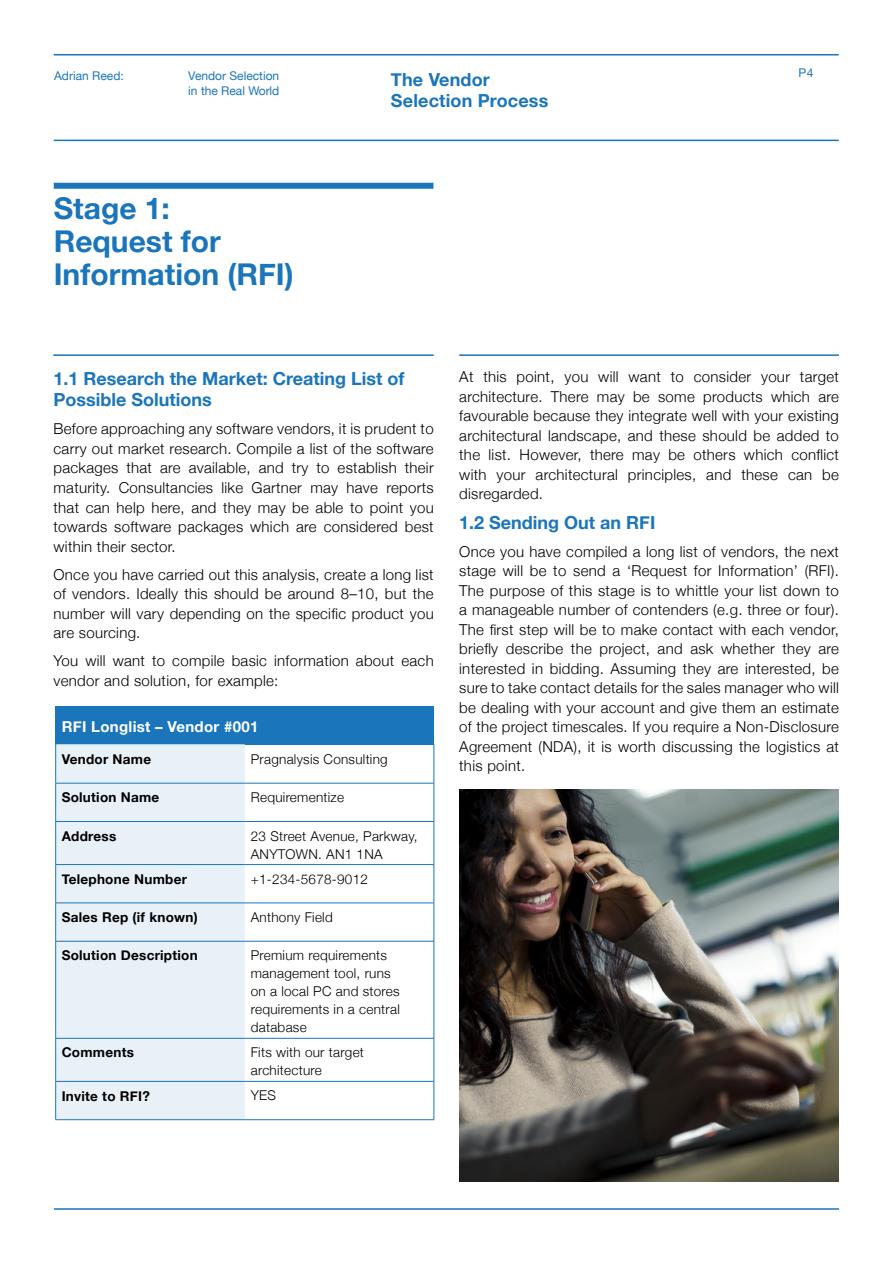
<style>
.page{position:relative;width:893px;height:1263px;background:#fff}
.page>*{position:absolute;margin:0;border:0;box-sizing:border-box;transform-origin:0 0}
.t1{font:700 30px/33px "Helvetica Neue";color:#1b75bb}
.H3___Helvetica_Neue{font:700 18px/21px "Helvetica Neue";color:#1b75bb}
.Body_text___Helvetic{font:300 15px/19.5px "Helvetica Neue";letter-spacing:.02em;color:#000;text-align:justify}
.H1__White____Helveti{font:700 15px "Helvetica Neue";letter-spacing:.02em;color:#fff}
.Body_text___heleveti{font:300 13.5px/18px "Helvetica Neue";letter-spacing:.02em;color:#000}
.H2___Helvetica_Neue{font:700 13.5px "Helvetica Neue";letter-spacing:.02em;color:#000}
.Folio__blue____Helve{font:12px "Helvetica Neue";color:#1b75bb}
</style>
<div class="page">
<hr style="left:54px;top:1208px;width:785px;height:2px;background:#1b75bb">
<hr style="left:54px;top:54px;width:785px;height:2px;background:#1b75bb">
<hr style="left:54px;top:140px;width:785px;height:1px;background:#1b75bb">
<hr style="left:53px;top:354px;width:381px;height:2px;background:#1b75bb">
<hr style="left:459px;top:354px;width:380px;height:2px;background:#1b75bb">
<div style="left:54px;top:183px;width:379px;height:6px;background:#1b75bb"></div>
<div style="left:56px;top:706px;width:378px;height:38px;background:#1b75bb"></div>
<div style="left:56px;top:744px;width:189px;height:375px;background:#e8f1f8"></div>
<hr style="left:55px;top:744px;width:1px;height:39px;background:#1b75bb">
<hr style="left:434px;top:744px;width:1px;height:39px;background:#1b75bb">
<hr style="left:56px;top:783px;width:189px;height:1px;background:#1b75bb">
<hr style="left:55px;top:783px;width:1px;height:38px;background:#1b75bb">
<hr style="left:245px;top:783px;width:189px;height:1px;background:#1b75bb">
<hr style="left:434px;top:783px;width:1px;height:38px;background:#1b75bb">
<hr style="left:56px;top:821px;width:189px;height:1px;background:#1b75bb">
<hr style="left:55px;top:822px;width:1px;height:42px;background:#1b75bb">
<hr style="left:245px;top:821px;width:189px;height:1px;background:#1b75bb">
<hr style="left:434px;top:822px;width:1px;height:42px;background:#1b75bb">
<hr style="left:56px;top:864px;width:189px;height:1px;background:#1b75bb">
<hr style="left:55px;top:865px;width:1px;height:38px;background:#1b75bb">
<hr style="left:245px;top:864px;width:189px;height:1px;background:#1b75bb">
<hr style="left:434px;top:865px;width:1px;height:38px;background:#1b75bb">
<hr style="left:56px;top:903px;width:189px;height:1px;background:#1b75bb">
<hr style="left:55px;top:903px;width:1px;height:38px;background:#1b75bb">
<hr style="left:245px;top:903px;width:189px;height:1px;background:#1b75bb">
<hr style="left:434px;top:903px;width:1px;height:38px;background:#1b75bb">
<hr style="left:56px;top:941px;width:189px;height:1px;background:#1b75bb">
<hr style="left:55px;top:941px;width:1px;height:97px;background:#1b75bb">
<hr style="left:245px;top:941px;width:189px;height:1px;background:#1b75bb">
<hr style="left:434px;top:941px;width:1px;height:97px;background:#1b75bb">
<hr style="left:56px;top:1038px;width:189px;height:1px;background:#1b75bb">
<hr style="left:55px;top:1038px;width:1px;height:43px;background:#1b75bb">
<hr style="left:245px;top:1038px;width:189px;height:1px;background:#1b75bb">
<hr style="left:434px;top:1038px;width:1px;height:43px;background:#1b75bb">
<hr style="left:56px;top:1081px;width:189px;height:1px;background:#1b75bb">
<hr style="left:55px;top:1081px;width:1px;height:38px;background:#1b75bb">
<hr style="left:245px;top:1081px;width:189px;height:1px;background:#1b75bb">
<hr style="left:434px;top:1081px;width:1px;height:38px;background:#1b75bb">
<hr style="left:56px;top:1119px;width:189px;height:1px;background:#1b75bb">
<hr style="left:245px;top:1119px;width:189px;height:1px;background:#1b75bb">
<img style="left:459px;top:790px;width:380px;height:392px">
<p class="Folio__blue____Helve" style="left:54px;top:67px;width:71px">Adrian Reed:</p>
<p class="Folio__blue____Helve" style="left:188px;top:67px;width:92px">Vendor Selection</p>
<p class="Folio__blue____Helve" style="left:798px;top:64px;width:17px">P4</p>
<p class="Folio__blue____Helve" style="left:188px;top:82px;width:93px">in the Real World</p>
<p class="H3___Helvetica_Neue" style="left:391px;top:70px;width:159px">The Vendor<br>Selection Process</p>
<p class="t1" style="left:54px;top:192px;width:241px">Stage 1:<br>Request for<br>Information (RFI)</p>
<p class="H3___Helvetica_Neue" style="left:54px;top:369px;width:353px">1.1 Research the Market: Creating List of<br>Possible Solutions</p>
<p class="Body_text___Helvetic" style="left:54px;top:418px;width:382px">Before approaching any software vendors, it is prudent to carry out market research. Compile a list of the software packages that are available, and try to establish their maturity. Consultancies like Gartner may have reports that can help here, and they may be able to point you towards software packages which are considered best within their sector.</p>
<p class="Body_text___Helvetic" style="left:54px;top:563px;width:382px">Once you have carried out this analysis, create a long list of vendors. Ideally this should be around 8–10, but the number will vary depending on the specific product you are sourcing.</p>
<p class="Body_text___Helvetic" style="left:54px;top:650px;width:382px">You will want to compile basic information about each vendor and solution, for example:</p>
<p class="H1__White____Helveti" style="left:62px;top:715px;width:198px">RFI Longlist – Vendor #001</p>
<p class="H2___Helvetica_Neue" style="left:62px;top:748px;width:91px">Vendor Name</p>
<p class="Body_text___heleveti" style="left:251px;top:749px;width:138px">Pragnalysis Consulting</p>
<p class="H2___Helvetica_Neue" style="left:62px;top:787px;width:99px">Solution Name</p>
<p class="Body_text___heleveti" style="left:251px;top:787px;width:95px">Requirementize</p>
<p class="H2___Helvetica_Neue" style="left:62px;top:825px;width:56px">Address</p>
<p class="Body_text___heleveti" style="left:251px;top:826px;width:168px">23 Street Avenue, Parkway,<br>ANYTOWN. AN1 1NA</p>
<p class="H2___Helvetica_Neue" style="left:62px;top:868px;width:127px">Telephone Number</p>
<p class="Body_text___heleveti" style="left:251px;top:869px;width:119px">+1-234-5678-9012</p>
<p class="H2___Helvetica_Neue" style="left:62px;top:907px;width:138px">Sales Rep (if known)</p>
<p class="Body_text___heleveti" style="left:251px;top:907px;width:83px">Anthony Field</p>
<p class="H2___Helvetica_Neue" style="left:62px;top:945px;width:138px">Solution Description</p>
<p class="Body_text___heleveti" style="left:251px;top:945px;width:151px">Premium requirements management tool, runs on a local PC and stores requirements in a central database</p>
<p class="H2___Helvetica_Neue" style="left:62px;top:1042px;width:74px">Comments</p>
<p class="Body_text___heleveti" style="left:251px;top:1042px;width:115px">Fits with our target architecture</p>
<p class="H2___Helvetica_Neue" style="left:62px;top:1085px;width:90px">Invite to RFI?</p>
<p class="Body_text___heleveti" style="left:251px;top:1086px;width:27px">YES</p>
<p class="Body_text___Helvetic" style="left:459px;top:366px;width:381px">At this point, you will want to consider your target architecture. There may be some products which are favourable because they integrate well with your existing architectural landscape, and these should be added to the list. However, there may be others which conflict with your architectural principles, and these can be disregarded.</p>
<p class="H3___Helvetica_Neue" style="left:459px;top:512px;width:198px">1.2 Sending Out an RFI</p>
<p class="Body_text___Helvetic" style="left:459px;top:541px;width:381px">Once you have compiled a long list of vendors, the next stage will be to send a ‘Request for Information’ (RFI).<br>The purpose of this stage is to whittle your list down to a manageable number of contenders (e.g. three or four).<br>The first step will be to make contact with each vendor, briefly describe the project, and ask whether they are interested in bidding. Assuming they are interested, be sure to take contact details for the sales manager who will be dealing with your account and give them an estimate of the project timescales. If you require a Non-Disclosure Agreement (NDA), it is worth discussing the logistics at this point.</p>
</div>
